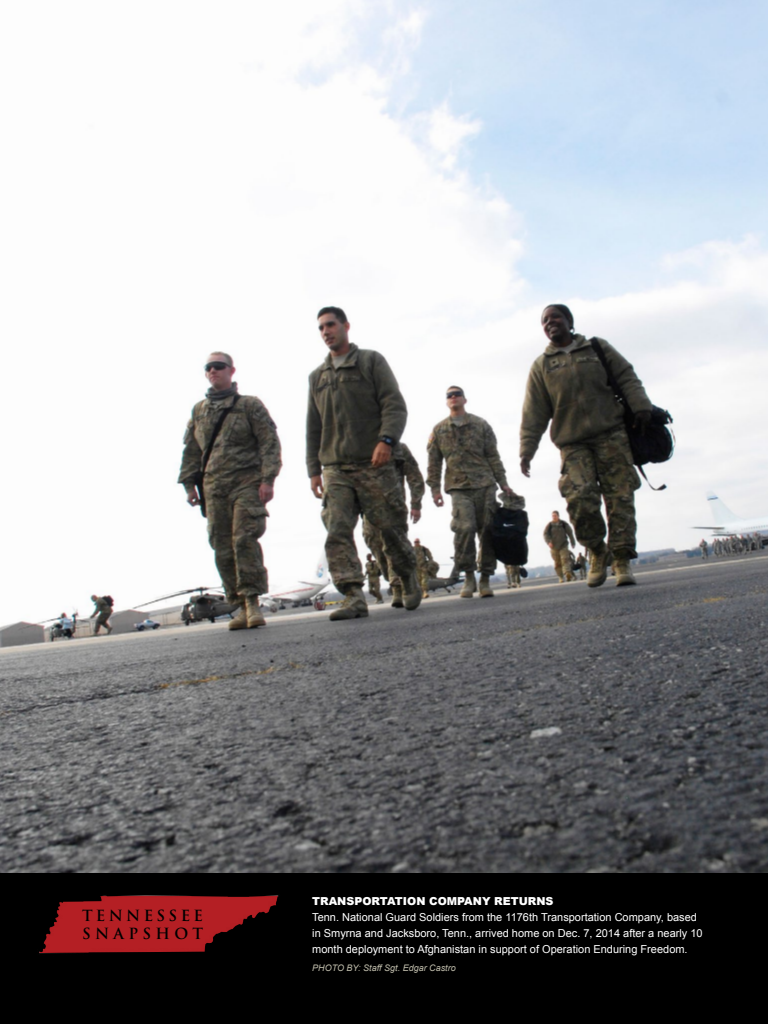
<style>
.page{position:relative;width:768px;height:1024px;background:#fff}
.page>*{position:absolute;margin:0;border:0;box-sizing:border-box;transform-origin:0 0}
.t1{font:700 15px/18px "Trajan Pro";letter-spacing:.22em;color:#000}
.t2{font:11px/16px "Arial";color:#fff}
.t3{font:900 11px "Arial";color:#fff}
.t4{font:italic 9px "Arial";color:#bfbcab}
</style>
<div class="page">
<img style="left:0;top:0;width:768px;height:873px">
<div style="left:0;top:873px;width:768px;height:151px;background:#000"></div>
<img style="left:39px;top:895px;width:240px;height:59px">
<h1 class="t1" style="left:82px;top:907px;width:123px">TENNESSEE<br>SNAPSHOT</h1>
<p class="t3" style="left:312px;top:893px;width:243px">TRANSPORTATION COMPANY RETURNS</p>
<p class="t2" style="left:312px;top:909px;width:392px">Tenn. National Guard Soldiers from the 1176th Transportation Company, based in Smyrna and Jacksboro, Tenn., arrived home on Dec. 7, 2014 after a nearly 10 month deployment to Afghanistan in support of Operation Enduring Freedom.</p>
<p class="t4" style="left:312px;top:962px;width:145px">PHOTO BY: Staff Sgt. Edgar Castro</p>
</div>
